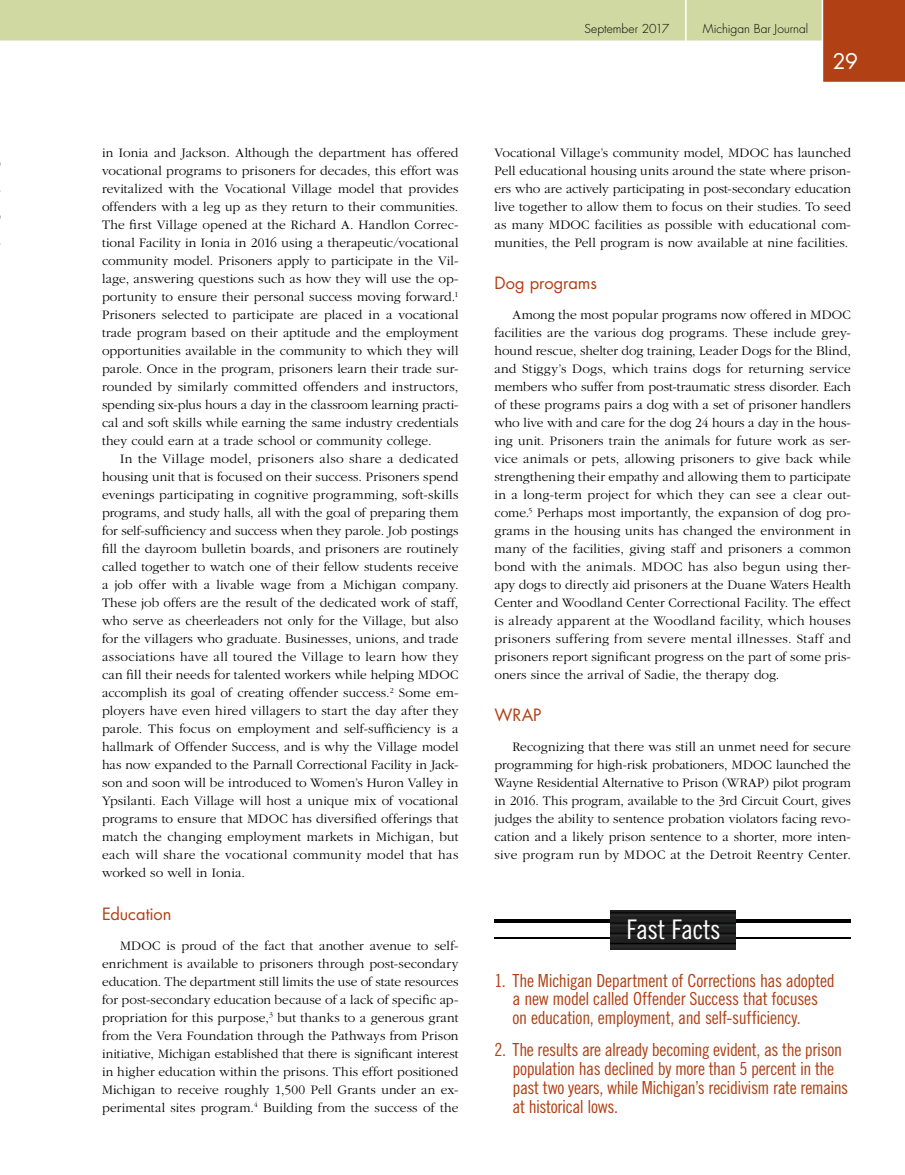
<style>
.page{position:relative;width:905px;height:1175px;background:#fff}
.page>*{position:absolute;margin:0;border:0;box-sizing:border-box;transform-origin:0 0}
.t1{font:27px "Trade Gothic Cond Eighteen";letter-spacing:-.02em;color:#fff}
.t2{font:21px "Futura";color:#fff}
.t3{font:18px/18.8px "Trade Gothic Cond Eighteen";letter-spacing:-.02em;color:#b14014}
.t4{font:16.5px "Futura";letter-spacing:-.005em;color:#b14014}
.t5{font:300 13.5px/18px "Garamond";letter-spacing:.01em;color:#000;text-align:justify}
.t6{font:300 12px "Futura";letter-spacing:.005em;color:#000}
</style>
<div class="page">
<svg style="left:0;top:0;width:904px;height:82px"></svg>
<hr style="left:685px;top:0;width:1px;height:42px;background:#fff">
<hr style="left:494px;top:919px;width:356px;height:3px;background:#000">
<hr style="left:494px;top:937px;width:356px;height:2px;background:#000">
<svg style="left:610px;top:910px;width:125px;height:39px;background:#1e1e1e"></svg>
<p class="t5" style="left:102px;top:144px;width:358px">in Ionia and Jackson. Although the department has offered vocational programs to prisoners for decades, this effort was revitalized with the Vocational Village model that provides offenders with a leg up as they return to their communities.<br>The first Village opened at the Richard A. Handlon Correc&shy;tional Facility in Ionia in 2016 using a therapeutic/vocational community model. Prisoners apply to participate in the Vil&shy;lage, answering questions such as how they will use the op&shy;portunity to ensure their personal success moving forward.<sup>1<br></sup>Prisoners selected to participate are placed in a vocational trade program based on their aptitude and the employment opportunities available in the community to which they will parole. Once in the program, prisoners learn their trade sur&shy;rounded by similarly committed offenders and instructors, spending six-plus hours a day in the classroom learning practi&shy;cal and soft skills while earning the same industry credentials they could earn at a trade school or community college.</p>
<p class="t5" style="left:102px;top:450px;width:358px;text-indent:18px">In the Village model, prisoners also share a dedicated housing unit that is focused on their success. Prisoners spend evenings participating in cognitive programming, soft-skills programs, and study halls, all with the goal of preparing them for self-sufficiency and success when they parole. Job postings fill the dayroom bulletin boards, and prisoners are routinely called together to watch one of their fellow students receive a job offer with a livable wage from a Michigan company.<br>These job offers are the result of the dedicated work of staff, who serve as cheerleaders not only for the Village, but also for the villagers who graduate. Businesses, unions, and trade associations have all toured the Village to learn how they can fill their needs for talented workers while helping MDOC accomplish its goal of creating offender success.<sup>2</sup> Some em&shy;ployers have even hired villagers to start the day after they parole. This focus on employment and self-sufficiency is a hallmark of Offender Success, and is why the Village model has now expanded to the Parnall Correctional Facility in Jack&shy;son and soon will be introduced to Women’s Huron Valley in Ypsilanti. Each Village will host a unique mix of vocational programs to ensure that MDOC has diversified offerings that match the changing employment markets in Michigan, but each will share the vocational community model that has worked so well in Ionia.</p>
<p class="t4" style="left:102px;top:902px;width:71px">Education</p>
<p class="t5" style="left:102px;top:936px;width:358px;text-indent:18px">MDOC is proud of the fact that another avenue to self&shy;enrichment is available to prisoners through post-secondary education. The department still limits the use of state resources for post-secondary education because of a lack of specific ap&shy;propriation for this purpose,<sup>3</sup> but thanks to a generous grant from the Vera Foundation through the Pathways from Prison initiative, Michigan established that there is significant interest in higher education within the prisons. This effort positioned Michigan to receive roughly 1,500 Pell Grants under an ex&shy;perimental sites program.<sup>4</sup> Building from the success of the</p>
<p class="t6" style="left:584px;top:21px;width:86px">September 2017</p>
<p class="t6" style="left:702px;top:21px;width:107px">Michigan Bar Journal</p>
<h2 class="t2" style="left:832px;top:47px;width:27px">29</h2>
<p class="t5" style="left:494px;top:144px;width:358px">Vocational Village’s community model, MDOC has launched Pell educational housing units around the state where prison&shy;ers who are actively participating in post-secondary education live together to allow them to focus on their studies. To seed as many MDOC facilities as possible with educational com&shy;munities, the Pell program is now available at nine facilities.</p>
<p class="t4" style="left:494px;top:272px;width:104px">Dog programs</p>
<p class="t5" style="left:494px;top:306px;width:358px;text-indent:18px">Among the most popular programs now offered in MDOC facilities are the various dog programs. These include grey&shy;hound rescue, shelter dog training, Leader Dogs for the Blind, and Stiggy’s Dogs, which trains dogs for returning service members who suffer from post-traumatic stress disorder. Each of these programs pairs a dog with a set of prisoner handlers who live with and care for the dog 24 hours a day in the hous&shy;ing unit. Prisoners train the animals for future work as ser&shy;vice animals or pets, allowing prisoners to give back while strengthening their empathy and allowing them to participate in a long-term project for which they can see a clear out&shy;come.<sup>5</sup> Perhaps most importantly, the expansion of dog pro&shy;grams in the housing units has changed the environment in many of the facilities, giving staff and prisoners a common bond with the animals. MDOC has also begun using ther&shy;apy dogs to directly aid prisoners at the Duane Waters Health Center and Woodland Center Correctional Facility. The effect is already apparent at the Woodland facility, which houses prisoners suffering from severe mental illnesses. Staff and prisoners report significant progress on the part of some pris&shy;oners since the arrival of Sadie, the therapy dog.</p>
<p class="t4" style="left:494px;top:704px;width:49px">WRAP</p>
<p class="t5" style="left:494px;top:738px;width:358px;text-indent:18px">Recognizing that there was still an unmet need for secure programming for high-risk probationers, MDOC launched the Wayne Residential Alternative to Prison (WRAP) pilot program in 2016. This program, available to the 3rd Circuit Court, gives judges the ability to sentence probation violators facing revo&shy;cation and a likely prison sentence to a shorter, more inten&shy;sive program run by MDOC at the Detroit Reentry Center.</p>
<h1 class="t1" style="left:626px;top:913px;width:96px">Fast Facts</h1>
<h3 class="t3" style="left:512px;top:970px;width:324px;text-indent:-18px">1. The Michigan Department of Corrections has adopted a new model called Offender Success that focuses on education, employment, and self-sufficiency.</h3>
<h3 class="t3" style="left:512px;top:1040px;width:337px;text-indent:-18px">2. The results are already becoming evident, as the prison population has declined by more than 5 percent in the past two years, while Michigan’s recidivism rate remains at historical lows.</h3>
</div>
